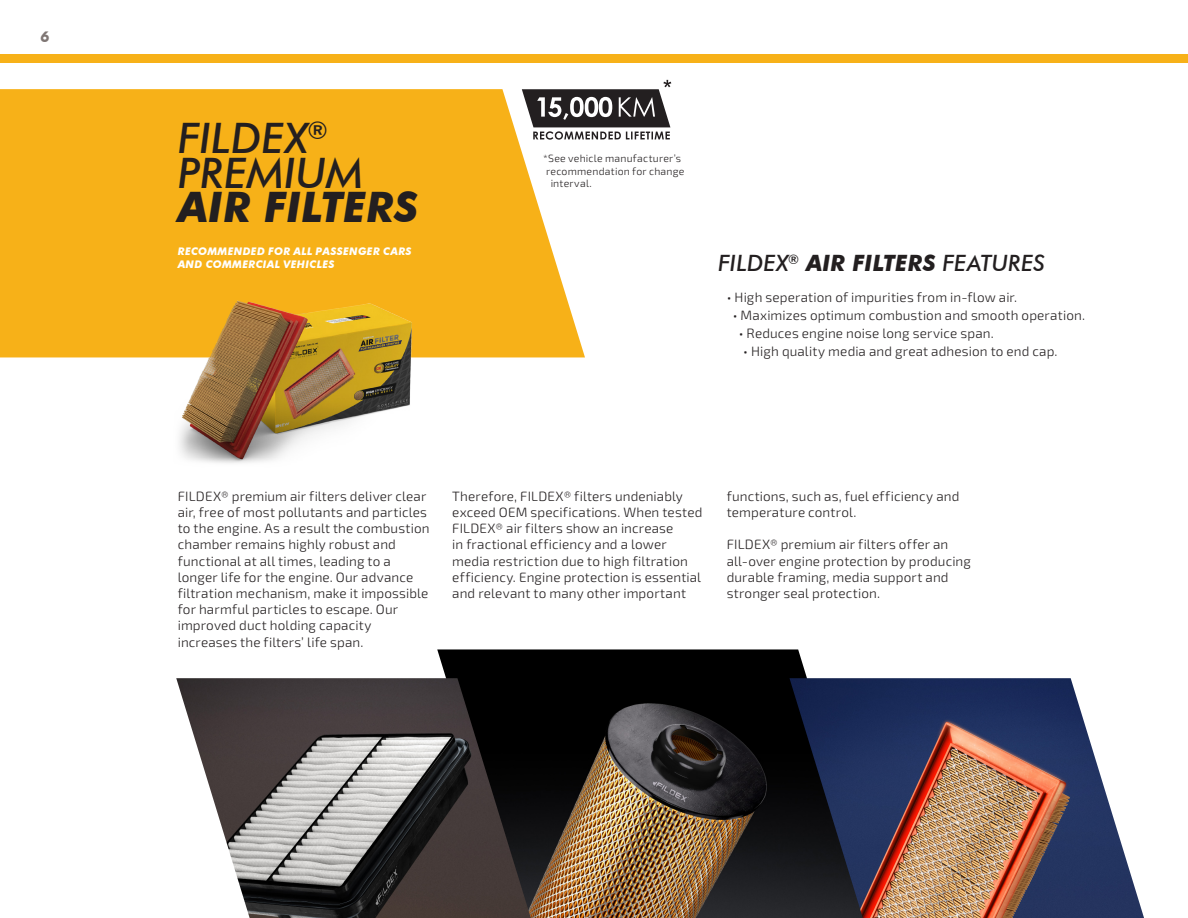
<style>
.page{position:relative;width:1188px;height:918px;background:#fff}
.page>*{position:absolute;margin:0;border:0;box-sizing:border-box;transform-origin:0 0}
.t1{font:italic 500 42px/34.5px "Futura BT";color:#231f20}
.t2{font:italic 700 42px "Futura BT";color:#231f20}
.t3{font:italic 500 22.5px "Futura BT";letter-spacing:.005em;color:#231f20}
.t4{font:italic 700 15px "Futura BT";color:#7f7674}
.t5{font:300 13.5px/16.2px "Exo 2";letter-spacing:.01em;color:#231f20}
.t6{font:300 10.5px "Exo 2";letter-spacing:.02em;color:#231f20}
.t7{font:italic 700 10.5px/13.5px "Futura BT";letter-spacing:.035em;color:#fff}
.s1{font-weight:700}
</style>
<div class="page">
<div style="left:0;top:54px;width:1188px;height:9px;background:#f7b118"></div>
<div style="left:0;top:89px;width:585px;height:268px;background:#f7b118"></div>
<img style="left:155px;top:295px;width:275px;height:168px">
<svg style="left:522px;top:80px;width:149px;height:60px"></svg>
<img style="left:437px;top:649px;width:370px;height:269px">
<img style="left:789px;top:678px;width:355px;height:240px">
<img style="left:176px;top:678px;width:355px;height:240px">
<p class="t4" style="left:40px;top:28px;width:11px">6</p>
<h1 class="t1" style="left:178px;top:121px;width:187px">FILDEX<sup>®<br></sup>PREMIUM</h1>
<h1 class="t2" style="left:178px;top:182px;width:242px">AIR FILTERS</h1>
<p class="t7" style="left:178px;top:244px;width:235px">RECOMMENDED FOR ALL PASSENGER CARS<br>AND COMMERCIAL VEHICLES</p>
<p class="t6" style="left:543px;top:152px;width:140px">*See vehicle manufacturer’s</p>
<p class="t6" style="left:546px;top:165px;width:140px">recommendation for change</p>
<p class="t6" style="left:551px;top:177px;width:43px">interval.</p>
<h2 class="t3" style="left:718px;top:250px;width:328px">FILDEX<sup>®</sup> <span class="s1">AIR FILTERS</span> FEATURES</h2>
<p class="t5" style="left:727px;top:290px;width:292px">• High seperation of impurities from in-flow air.</p>
<p class="t5" style="left:733px;top:308px;width:354px">• Maximizes optimum combustion and smooth operation.</p>
<p class="t5" style="left:739px;top:326px;width:257px">• Reduces engine noise long service span.</p>
<p class="t5" style="left:743px;top:344px;width:316px">• High quality media and great adhesion to end cap.</p>
<p class="t5" style="left:178px;top:488px;width:253px">FILDEX® premium air filters deliver clear air, free of most pollutants and particles to the engine. As a result the combustion chamber remains highly robust and functional at all times, leading to a longer life for the engine. Our advance filtration mechanism, make it impossible for harmful particles to escape. Our improved duct holding capacity increases the filters’ life span.</p>
<p class="t5" style="left:452px;top:488px;width:252px">Therefore, FILDEX® filters undeniably exceed OEM specifications. When tested FILDEX® air filters show an increase<br>in fractional efficiency and a lower media restriction due to high filtration efficiency. Engine protection is essential and relevant to many other important</p>
<p class="t5" style="left:727px;top:488px;width:234px">functions, such as, fuel efficiency and temperature control.</p>
<p class="t5" style="left:727px;top:537px;width:246px">FILDEX® premium air filters offer an all-over engine protection by producing durable framing, media support and stronger seal protection.</p>
</div>
